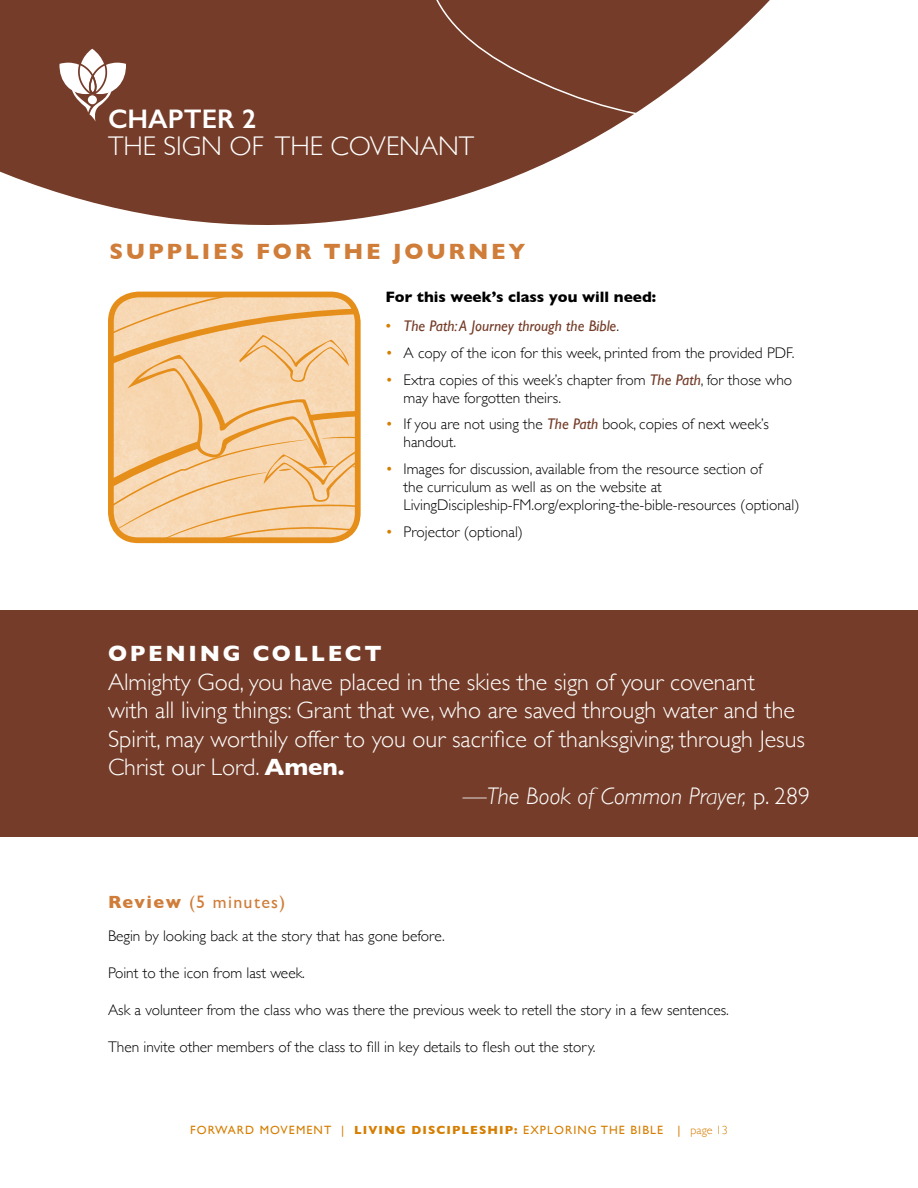
<style>
.page{position:relative;width:918px;height:1188px;background:#fff}
.page>*{position:absolute;margin:0;border:0;box-sizing:border-box;transform-origin:0 0}
.t1{font:300 27px "Gill Sans";color:#fff}
.t2{font:600 27px "Gill Sans";color:#fff}
.t3{font:300 24px "Gill Sans";color:#fff}
.t4{font:italic 300 24px "Gill Sans";color:#fff}
.t5{font:700 22.5px "Gill Sans";letter-spacing:.12em;color:#cf7d39}
.t6{font:700 22.5px "Gill Sans";letter-spacing:.12em;color:#fff}
.t7{font:18px "Gill Sans";letter-spacing:.075em;color:#cf7d39}
.t8{font:300 15.3px/18px "Gill Sans";color:#000}
.t9{font:italic 15.3px "Gill Sans";color:#753d29}
.t10{font:700 15.3px "Gill Sans";color:#000}
.t11{font:12px "Gill Sans";letter-spacing:.09em;color:#d57e00}
.s1{color:#d57e00}
.s2{font-weight:300;font-style:normal;color:#000}
.s3{font-weight:400;font-style:italic;color:#753d29}
.s4{font-weight:700}
.s5{font-style:normal}
.s6{font-weight:300}
</style>
<div class="page">
<div style="left:0;top:610px;width:918px;height:227px;background:#753d29"></div>
<svg style="left:0;top:0;width:443px;height:314px;fill:#753d29"></svg>
<svg style="left:399px;top:0;width:371px;height:201px"></svg>
<svg style="left:57px;top:47px;width:71px;height:75px"></svg>
<div style="left:88px;top:95px;width:9px;height:9px;background:#fff;border-radius:50%"></div>
<svg style="left:111px;top:294px;width:247px;height:242px;background:#f5cfa2"></svg>
<div style="left:108px;top:292px;width:253px;height:251px;border:6px solid #e58e1a;border-radius:28px"></div>
<h1 class="t2" style="left:108px;top:102px;width:150px">CHAPTER 2</h1>
<h1 class="t1" style="left:108px;top:124px;width:368px">THE SIGN OF THE COVENANT</h1>
<h3 class="t5" style="left:110px;top:233px;width:417px">SUPPLIES FOR THE JOURNEY</h3>
<p class="t10" style="left:386px;top:285px;width:272px">For this week’s class you will need:</p>
<p class="t9" style="left:386px;top:317px;width:235px"><span class="s1">•</span> The Path: A Journey through the Bible<span class="s2">.</span></p>
<p class="t8" style="left:386px;top:343px;width:410px"><span class="s1">•</span> A copy of the icon for this week, printed from the provided PDF.</p>
<p class="t8" style="left:404px;top:370px;width:390px;text-indent:-18px"><span class="s1">•</span> Extra copies of this week’s chapter from <span class="s3">The Path</span>, for those who may have forgotten theirs.</p>
<p class="t8" style="left:404px;top:415px;width:367px;text-indent:-18px"><span class="s1">•</span> If you are not using the <span class="s3">The Path</span> book, copies of next week’s handout.</p>
<p class="t8" style="left:404px;top:459px;width:397px;text-indent:-18px"><span class="s1">•</span> Images for discussion, available from the resource section of<br>the curriculum as well as on the website at<br>LivingDiscipleship-FM.org/exploring-the-bible-resources (optional)</p>
<p class="t8" style="left:386px;top:522px;width:139px"><span class="s1">•</span> Projector (optional)</p>
<h3 class="t6" style="left:108px;top:636px;width:275px">OPENING COLLECT</h3>
<h2 class="t3" style="left:108px;top:663px;width:648px">Almighty God, you have placed in the skies the sign of your covenant</h2>
<h2 class="t3" style="left:108px;top:691px;width:689px">with all living things: Grant that we, who are saved through water and the</h2>
<h2 class="t3" style="left:108px;top:720px;width:698px">Spirit, may worthily offer to you our sacrifice of thanksgiving; through Jesus</h2>
<h2 class="t3" style="left:108px;top:748px;width:238px">Christ our Lord. <span class="s4">Amen.</span></h2>
<h2 class="t4" style="left:463px;top:782px;width:349px"><span class="s5">—</span>The Book of Common Prayer, <span class="s5">p. 289</span></h2>
<p class="t7" style="left:108px;top:891px;width:179px"><span class="s4">Review</span> (5 minutes)</p>
<p class="t8" style="left:108px;top:926px;width:338px">Begin by looking back at the story that has gone before.</p>
<p class="t8" style="left:108px;top:963px;width:198px">Point to the icon from last week.</p>
<p class="t8" style="left:108px;top:1000px;width:622px">Ask a volunteer from the class who was there the previous week to retell the story in a few sentences.</p>
<p class="t8" style="left:108px;top:1037px;width:489px">Then invite other members of the class to fill in key details to flesh out the story.</p>
<p class="t11" style="left:190px;top:1123px;width:539px">FORWARD MOVEMENT | <span class="s4">LIVING DISCIPLESHIP:</span> EXPLORING THE BIBLE | <span class="s6">page 13</span></p>
</div>
